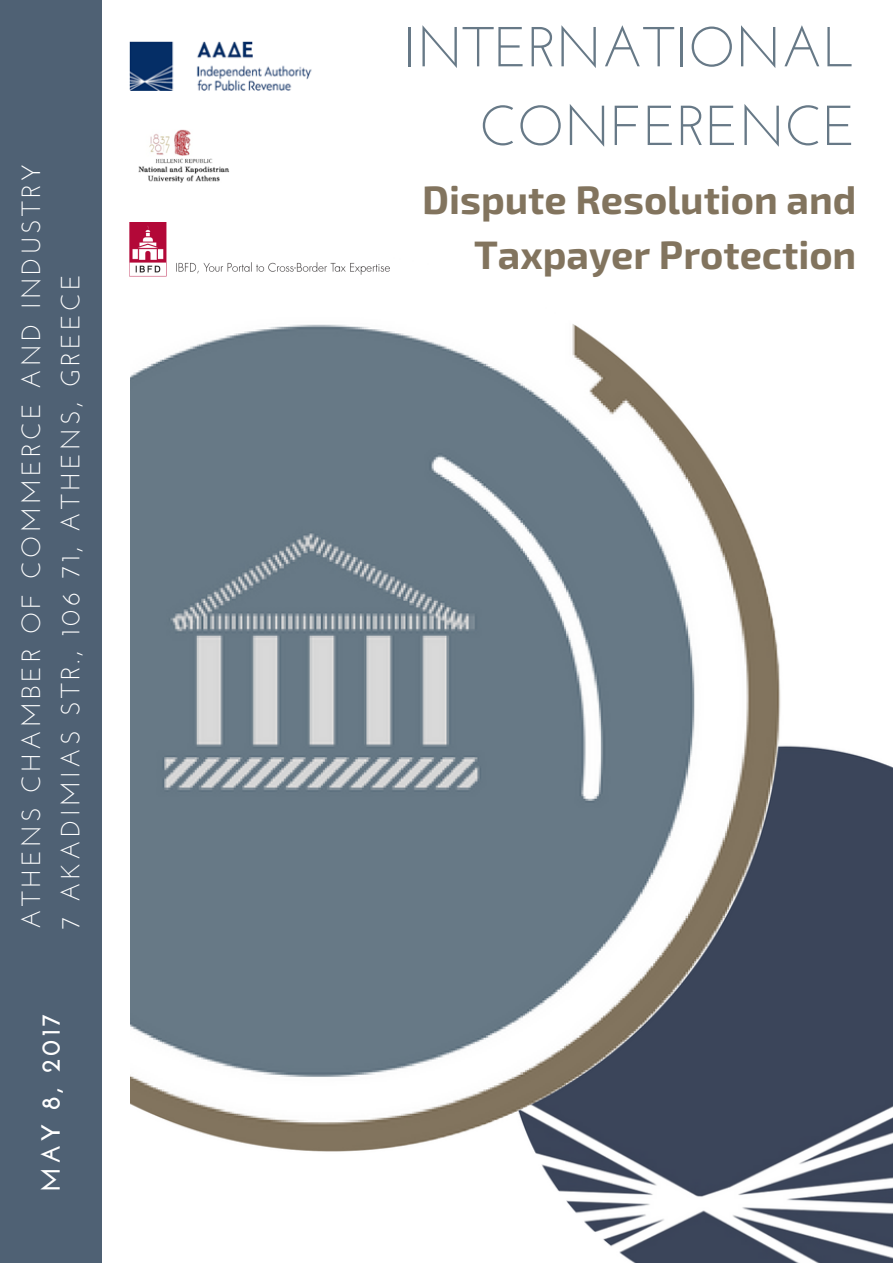
<style>
.page{position:relative;width:893px;height:1263px;background:#fff}
.page>*{position:absolute;margin:0;border:0;box-sizing:border-box;transform-origin:0 0}
.t1{font:56.25px/78.8px "Josefin Sans";color:#677987;text-align:right}
.t2{font:700 39.6px/55.1px "Exo 2";color:#82745e;text-align:right}
.t3{font:26.25px/39.3px "Josefin Sans";letter-spacing:.13em;color:#fff}
.t4{font:700 26.25px "Josefin Sans";letter-spacing:.13em;color:#fff}
</style>
<div class="page">
<div style="left:0;top:0;width:101px;height:1262px;background:#4f6174"></div>
<img style="left:130px;top:222px;width:762px;height:1040px">
<img style="left:138px;top:129px;width:92px;height:54px">
<img style="left:129px;top:223px;width:262px;height:55px">
<img style="left:129px;top:42px;width:183px;height:49px">
<p class="t3" style="left:14px;top:928px;width:766px;rotate:-90deg">ATHENS CHAMBER OF COMMERCE AND INDUSTRY<br>7 AKADIMIAS STR., 106 71, ATHENS, GREECE</p>
<p class="t4" style="left:40px;top:1192px;width:180px;rotate:-90deg">MAY 8, 2017</p>
<h1 class="t1" style="left:403px;top:13px;width:454px">INTERNATIONAL<br>CONFERENCE</h1>
<h2 class="t2" style="left:422px;top:170px;width:435px">Dispute Resolution and<br>Taxpayer Protection</h2>
</div>
